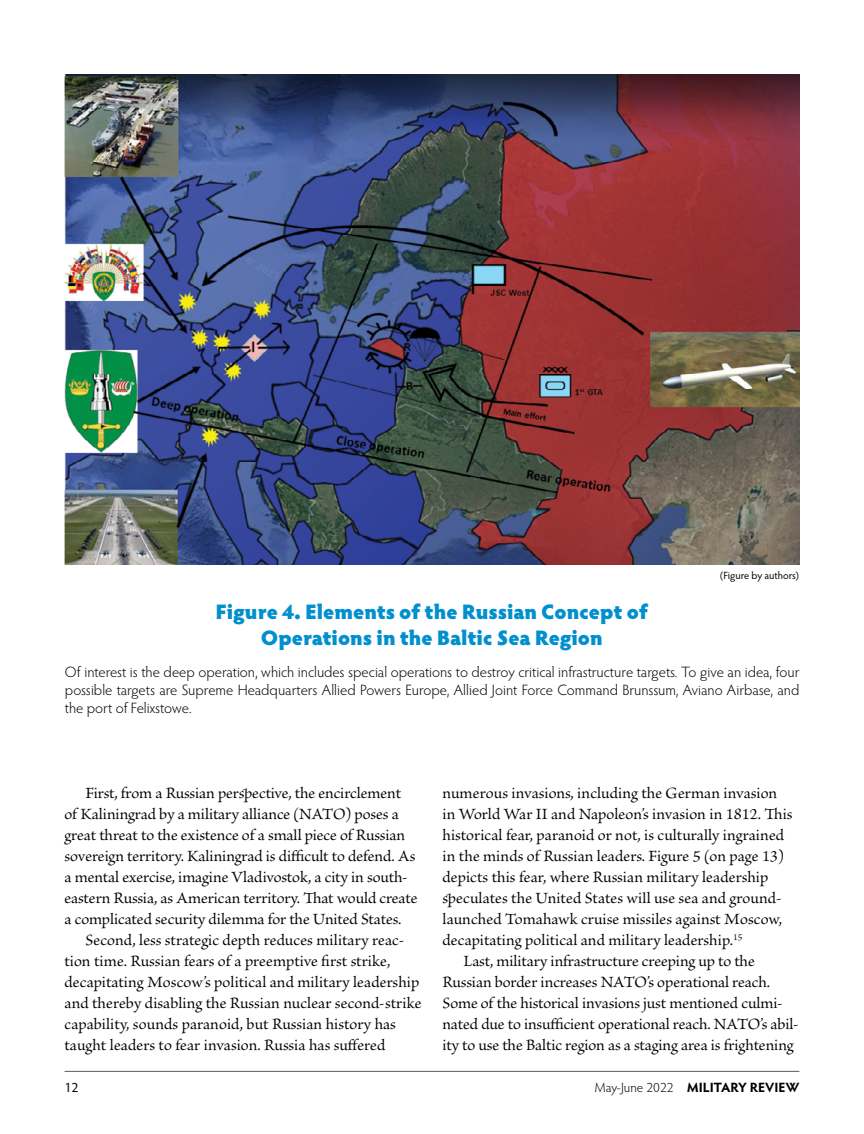
<style>
.page{position:relative;width:864px;height:1134px;background:#fff}
.page>*{position:absolute;margin:0;border:0;box-sizing:border-box;transform-origin:0 0}
.Figure_title{font:900 21px/25.5px "Hypatia Sans Pro";letter-spacing:-.005em;color:#0090ce;text-align:center}
.body{font:16.5px/21px "Brioso Pro";color:#000}
.sub-title{font:300 15px/18px "Hypatia Sans Pro";color:#000;text-align:justify}
.t1{font:700 13.5px "Hypatia Sans Pro";letter-spacing:-.005em;color:#000}
.t2{font:13.5px "Hypatia Sans Pro";color:#000}
.photocredit{font:10.5px "Hypatia Sans Pro";letter-spacing:-.005em;color:#000}
.s1{font-weight:300}
</style>
<div class="page">
<hr style="left:65px;top:1071px;width:734px;height:1px;background:#58595b">
<img style="left:64px;top:74px;width:735px;height:490px">
<p class="Figure_title" style="left:216px;top:598px;width:434px">Figure 4. Elements of the Russian Concept of<br>Operations in the Baltic Sea Region</p>
<p class="photocredit" style="left:720px;top:569px;width:81px">(Figure by authors)</p>
<p class="sub-title" style="left:65px;top:663px;width:736px">Of interest is the deep operation, which includes special operations to destroy critical infrastructure targets. To give an idea, four possible targets are Supreme Headquarters Allied Powers Europe, Allied Joint Force Command Brunssum, Aviano Airbase, and the port of Felixstowe.</p>
<p class="body" style="left:64px;top:783px;width:354px;text-indent:21px">First, from a Russian perspective, the encirclement of Kaliningrad by a military alliance (NATO) poses a great threat to the existence of a small piece of Russian sovereign territory. Kaliningrad is difficult to defend. As a mental exercise, imagine Vladivostok, a city in south&shy;eastern Russia, as American territory. That would create a complicated security dilemma for the United States.</p>
<p class="body" style="left:65px;top:930px;width:359px;text-indent:21px">Second, less strategic depth reduces military reac&shy;tion time. Russian fears of a preemptive first strike, decapitating Moscow’s political and military leadership and thereby disabling the Russian nuclear second-strike capability, sounds paranoid, but Russian history has taught leaders to fear invasion. Russia has suffered</p>
<p class="body" style="left:443px;top:783px;width:352px">numerous invasions, including the German invasion in World War II and Napoleon’s invasion in 1812. This historical fear, paranoid or not, is culturally ingrained in the minds of Russian leaders. Figure 5 (on page 13) depicts this fear, where Russian military leadership speculates the United States will use sea and ground&shy;launched Tomahawk cruise missiles against Moscow, decapitating political and military leadership.<sup>15</sup></p>
<p class="body" style="left:442px;top:951px;width:358px;text-indent:21px">Last, military infrastructure creeping up to the Russian border increases NATO’s operational reach.<br>Some of the historical invasions just mentioned culmi&shy;nated due to insufficient operational reach. NATO’s abil&shy;ity to use the Baltic region as a staging area is frightening</p>
<p class="t2" style="left:64px;top:1078px;width:15px">12</p>
<p class="t1" style="left:595px;top:1078px;width:206px"><span class="s1">May-June 2022</span> MILITARY REVIEW</p>
</div>
